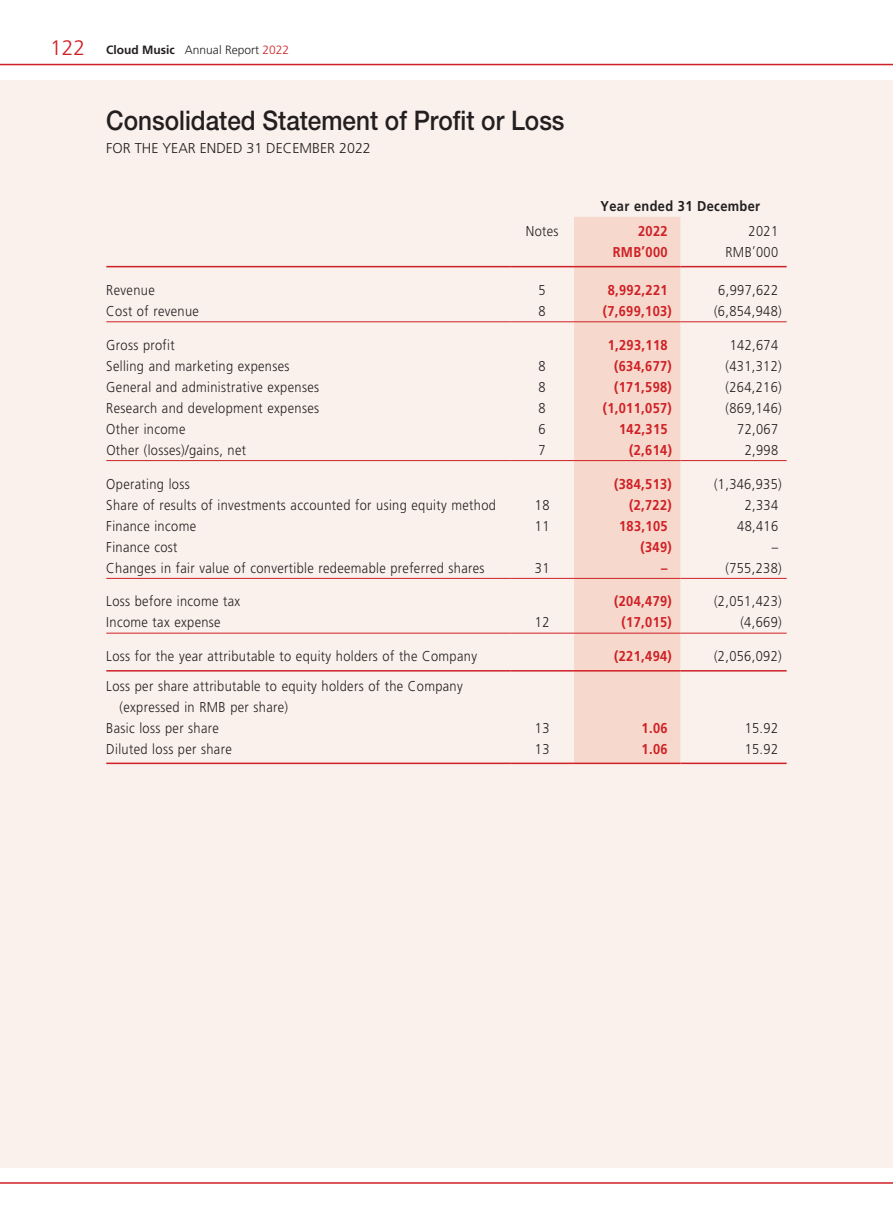
<style>
.page{position:relative;width:893px;height:1212px;background:#fff}
.page>*{position:absolute;margin:0;border:0;box-sizing:border-box;transform-origin:0 0}
.t1{font:500 27px "Helvetica Neue LT Std";color:#231f20;scale:.9 1}
.t2{font:300 14.25px "Frutiger LT Std";letter-spacing:.03em;color:#231f20;scale:.9 1}
.t3{font:700 14.25px "Frutiger LT Std";letter-spacing:.03em;color:#cf2026;scale:.9 1}
.t4{font:300 14.25px "Frutiger LT Std";color:#231f20}
.t5{font:700 14.25px "Frutiger LT Std";letter-spacing:.03em;color:#231f20;scale:.9 1}
.t6{font:300 12px "Frutiger LT Std";color:#231f20}
.s1{font-size:21px;color:#cf2026}
.s2{font-weight:700}
.s3{color:#cf2026}
</style>
<div class="page">
<hr style="left:0;top:1182px;width:893px;height:2px;background:#cf2026">
<hr style="left:0;top:64px;width:893px;height:1px;background:#cf2026">
<div style="left:0;top:80px;width:893px;height:1087px;background:#faf1ec"></div>
<div style="left:574px;top:217px;width:106px;height:545px;background:#f6d9cc"></div>
<hr style="left:106px;top:266px;width:404px;height:1px;background:#cf2026">
<hr style="left:510px;top:266px;width:64px;height:1px;background:#cf2026">
<hr style="left:574px;top:266px;width:106px;height:1px;background:#cf2026">
<hr style="left:680px;top:266px;width:107px;height:1px;background:#cf2026">
<hr style="left:106px;top:321px;width:404px;height:1px;background:#cf2026">
<hr style="left:510px;top:321px;width:64px;height:1px;background:#cf2026">
<hr style="left:574px;top:321px;width:106px;height:1px;background:#cf2026">
<hr style="left:680px;top:321px;width:107px;height:1px;background:#cf2026">
<hr style="left:106px;top:460px;width:404px;height:1px;background:#cf2026">
<hr style="left:510px;top:460px;width:64px;height:1px;background:#cf2026">
<hr style="left:574px;top:460px;width:106px;height:1px;background:#cf2026">
<hr style="left:680px;top:460px;width:107px;height:1px;background:#cf2026">
<hr style="left:106px;top:578px;width:404px;height:1px;background:#cf2026">
<hr style="left:510px;top:578px;width:64px;height:1px;background:#cf2026">
<hr style="left:574px;top:578px;width:106px;height:1px;background:#cf2026">
<hr style="left:680px;top:578px;width:107px;height:1px;background:#cf2026">
<hr style="left:106px;top:633px;width:404px;height:1px;background:#cf2026">
<hr style="left:510px;top:633px;width:64px;height:1px;background:#cf2026">
<hr style="left:574px;top:633px;width:106px;height:1px;background:#cf2026">
<hr style="left:680px;top:633px;width:107px;height:1px;background:#cf2026">
<hr style="left:106px;top:670px;width:404px;height:1px;background:#cf2026">
<hr style="left:510px;top:670px;width:64px;height:1px;background:#cf2026">
<hr style="left:574px;top:670px;width:106px;height:1px;background:#cf2026">
<hr style="left:680px;top:670px;width:107px;height:1px;background:#cf2026">
<hr style="left:106px;top:762px;width:404px;height:2px;background:#cf2026">
<hr style="left:510px;top:762px;width:64px;height:2px;background:#cf2026">
<hr style="left:574px;top:762px;width:106px;height:2px;background:#cf2026">
<hr style="left:680px;top:762px;width:107px;height:2px;background:#cf2026">
<p class="t6" style="left:50px;top:43px;width:240px"><span class="s1">122</span> <span class="s2">Cloud Music</span> Annual Report <span class="s3">2022</span></p>
<h1 class="t1" style="left:106px;top:105px;width:511px">Consolidated Statement of Profit or Loss</h1>
<p class="t4" style="left:106px;top:140px;width:266px">FOR THE YEAR ENDED 31 DECEMBER 2022</p>
<p class="t5" style="left:600px;top:197px;width:179px">Year ended 31 December</p>
<p class="t2" style="left:526px;top:223px;width:38px">Notes</p>
<p class="t3" style="left:638px;top:223px;width:34px">2022</p>
<p class="t2" style="left:749px;top:223px;width:34px">2021</p>
<p class="t3" style="left:613px;top:244px;width:62px">RMB’000</p>
<p class="t2" style="left:725px;top:244px;width:60px">RMB’000</p>
<p class="t2" style="left:106px;top:282px;width:55px">Revenue</p>
<p class="t2" style="left:539px;top:282px;width:9px">5</p>
<p class="t3" style="left:608px;top:282px;width:68px">8,992,221</p>
<p class="t2" style="left:718px;top:282px;width:68px">6,997,622</p>
<p class="t2" style="left:106px;top:303px;width:104px">Cost of revenue</p>
<p class="t2" style="left:539px;top:303px;width:9px">8</p>
<p class="t3" style="left:603px;top:303px;width:78px">(7,699,103)</p>
<p class="t2" style="left:714px;top:303px;width:77px">(6,854,948)</p>
<p class="t2" style="left:106px;top:337px;width:78px">Gross profit</p>
<p class="t3" style="left:608px;top:336px;width:68px">1,293,118</p>
<p class="t2" style="left:730px;top:337px;width:55px">142,674</p>
<p class="t2" style="left:106px;top:358px;width:205px">Selling and marketing expenses</p>
<p class="t2" style="left:539px;top:358px;width:9px">8</p>
<p class="t3" style="left:614px;top:358px;width:66px">(634,677)</p>
<p class="t2" style="left:725px;top:358px;width:64px">(431,312)</p>
<p class="t2" style="left:106px;top:379px;width:238px">General and administrative expenses</p>
<p class="t2" style="left:539px;top:379px;width:9px">8</p>
<p class="t3" style="left:614px;top:379px;width:66px">(171,598)</p>
<p class="t2" style="left:725px;top:379px;width:64px">(264,216)</p>
<p class="t2" style="left:106px;top:400px;width:238px">Research and development expenses</p>
<p class="t2" style="left:539px;top:400px;width:9px">8</p>
<p class="t3" style="left:603px;top:400px;width:78px">(1,011,057)</p>
<p class="t2" style="left:725px;top:400px;width:64px">(869,146)</p>
<p class="t2" style="left:106px;top:421px;width:89px">Other income</p>
<p class="t2" style="left:539px;top:421px;width:9px">6</p>
<p class="t3" style="left:619px;top:421px;width:55px">142,315</p>
<p class="t2" style="left:737px;top:421px;width:47px">72,067</p>
<p class="t2" style="left:106px;top:442px;width:157px">Other (losses)/gains, net</p>
<p class="t2" style="left:539px;top:442px;width:9px">7</p>
<p class="t3" style="left:629px;top:442px;width:49px">(2,614)</p>
<p class="t2" style="left:745px;top:442px;width:39px">2,998</p>
<p class="t2" style="left:106px;top:476px;width:94px">Operating loss</p>
<p class="t3" style="left:614px;top:475px;width:66px">(384,513)</p>
<p class="t2" style="left:714px;top:476px;width:77px">(1,346,935)</p>
<p class="t2" style="left:106px;top:497px;width:434px">Share of results of investments accounted for using equity method</p>
<p class="t2" style="left:535px;top:497px;width:18px">18</p>
<p class="t3" style="left:629px;top:496px;width:49px">(2,722)</p>
<p class="t2" style="left:745px;top:497px;width:39px">2,334</p>
<p class="t2" style="left:106px;top:518px;width:101px">Finance income</p>
<p class="t2" style="left:535px;top:518px;width:18px">11</p>
<p class="t3" style="left:619px;top:517px;width:55px">183,105</p>
<p class="t2" style="left:737px;top:518px;width:47px">48,416</p>
<p class="t2" style="left:106px;top:539px;width:81px">Finance cost</p>
<p class="t3" style="left:640px;top:538px;width:36px">(349)</p>
<p class="t2" style="left:772px;top:539px;width:9px">–</p>
<p class="t2" style="left:106px;top:560px;width:422px">Changes in fair value of convertible redeemable preferred shares</p>
<p class="t2" style="left:535px;top:560px;width:18px">31</p>
<p class="t3" style="left:661px;top:559px;width:9px">–</p>
<p class="t2" style="left:725px;top:560px;width:64px">(755,238)</p>
<p class="t2" style="left:106px;top:593px;width:150px">Loss before income tax</p>
<p class="t3" style="left:614px;top:593px;width:66px">(204,479)</p>
<p class="t2" style="left:714px;top:593px;width:77px">(2,051,423)</p>
<p class="t2" style="left:106px;top:614px;width:129px">Income tax expense</p>
<p class="t2" style="left:535px;top:614px;width:18px">12</p>
<p class="t3" style="left:622px;top:614px;width:57px">(17,015)</p>
<p class="t2" style="left:740px;top:614px;width:47px">(4,669)</p>
<p class="t2" style="left:106px;top:648px;width:413px">Loss for the year attributable to equity holders of the Company</p>
<p class="t3" style="left:614px;top:648px;width:66px">(221,494)</p>
<p class="t2" style="left:714px;top:648px;width:77px">(2,056,092)</p>
<p class="t2" style="left:106px;top:678px;width:398px">Loss per share attributable to equity holders of the Company</p>
<p class="t2" style="left:119px;top:699px;width:189px">(expressed in RMB per share)</p>
<p class="t2" style="left:106px;top:720px;width:127px">Basic loss per share</p>
<p class="t2" style="left:535px;top:720px;width:18px">13</p>
<p class="t3" style="left:642px;top:719px;width:30px">1.06</p>
<p class="t2" style="left:745px;top:720px;width:39px">15.92</p>
<p class="t2" style="left:106px;top:741px;width:141px">Diluted loss per share</p>
<p class="t2" style="left:535px;top:741px;width:18px">13</p>
<p class="t3" style="left:642px;top:740px;width:30px">1.06</p>
<p class="t2" style="left:745px;top:741px;width:39px">15.92</p>
</div>
